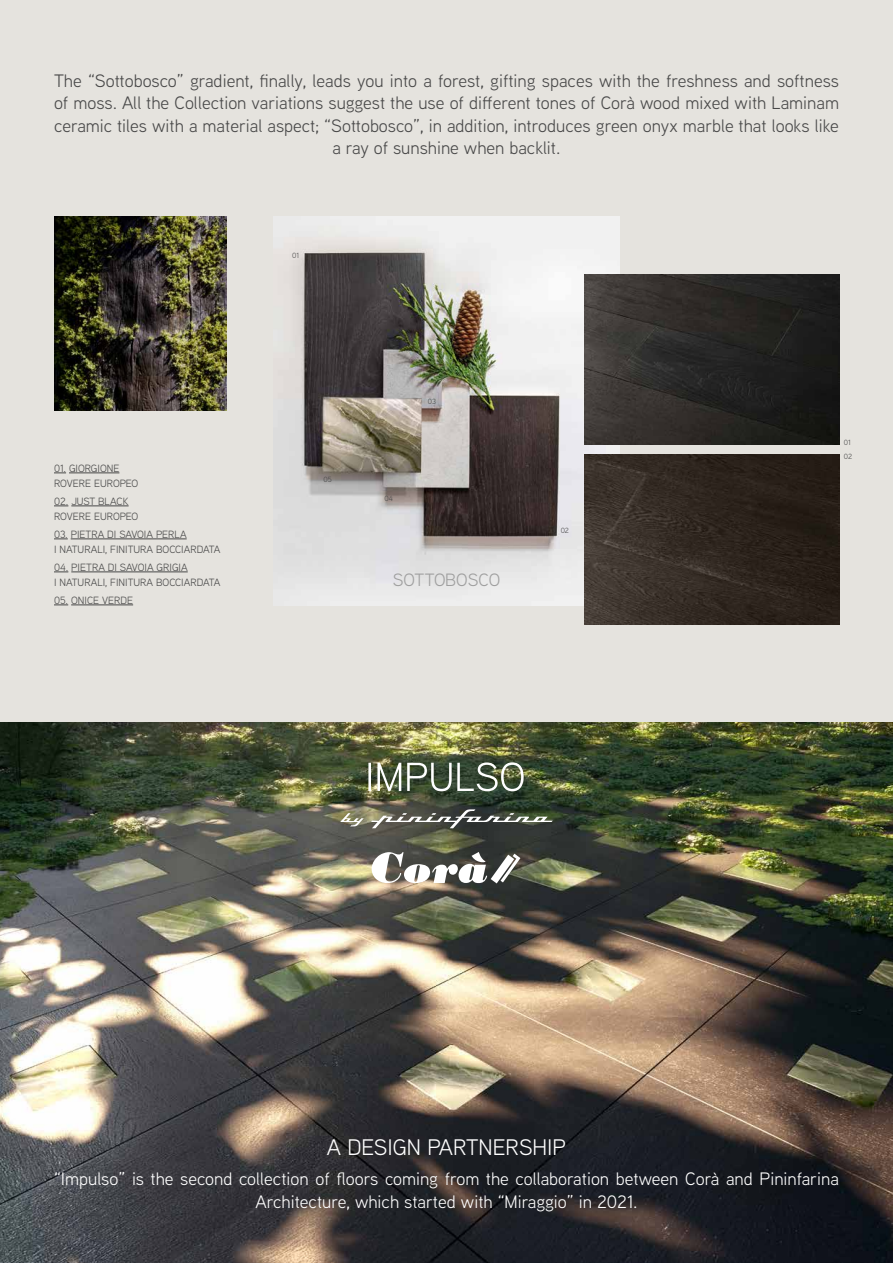
<style>
.page{position:relative;width:893px;height:1263px;background:#e5e3de}
.page>*{position:absolute;margin:0;border:0;box-sizing:border-box;transform-origin:0 0}
.t1{font:22.5px "Aaux Next";color:#fff}
.t2{font:18px/22.5px "Aaux Next";color:#484848;text-align:center}
.t3{font:18px/22.5px "Aaux Next";color:#fff;text-align:center}
.t4{font:17.85px "Aaux Next";color:#9f9f9f}
.t5{font:10.5px/15px "Aaux Next";color:#484848}
.t6{font:7.5px/14.9px "Aaux Next";color:#484848}
</style>
<div class="page">
<img style="left:54px;top:216px;width:173px;height:195px">
<img style="left:274px;top:216px;width:345px;height:390px">
<img style="left:0;top:723px;width:893px;height:540px">
<svg style="left:371px;top:809px;width:182px;height:19px;background:#64675e"></svg>
<svg style="left:340px;top:813px;width:24px;height:13px"></svg>
<svg style="left:372px;top:852px;width:148px;height:31px;background:#92928e"></svg>
<svg style="left:368px;top:762px;width:156px;height:29px;background:#6e7965"></svg>
<img style="left:584px;top:275px;width:256px;height:170px">
<img style="left:584px;top:454px;width:256px;height:170px">
<svg style="left:54px;top:473px;width:12px;height:1px"></svg>
<hr style="left:69px;top:473px;width:50px;height:1px;background:#484848">
<svg style="left:54px;top:506px;width:14px;height:1px"></svg>
<hr style="left:71px;top:506px;width:58px;height:1px;background:#484848">
<svg style="left:54px;top:539px;width:14px;height:1px"></svg>
<hr style="left:71px;top:539px;width:116px;height:1px;background:#484848">
<svg style="left:54px;top:572px;width:14px;height:1px"></svg>
<hr style="left:71px;top:572px;width:117px;height:1px;background:#484848">
<svg style="left:54px;top:605px;width:14px;height:1px"></svg>
<hr style="left:71px;top:605px;width:62px;height:1px;background:#484848">
<p class="t2" style="left:54px;top:69px;width:786px">The “Sottobosco” gradient, finally, leads you into a forest, gifting spaces with the freshness and softness of moss. All the Collection variations suggest the use of different tones of Corà wood mixed with Laminam ceramic tiles with a material aspect; “Sottobosco”, in addition, introduces green onyx marble that looks like a ray of sunshine when backlit.</p>
<p class="t5" style="left:54px;top:460px;width:86px">01. GIORGIONE<br>ROVERE EUROPEO</p>
<p class="t5" style="left:54px;top:493px;width:86px">02. JUST BLACK<br>ROVERE EUROPEO</p>
<p class="t5" style="left:54px;top:526px;width:168px">03. PIETRA DI SAVOIA PERLA<br>I NATURALI, FINITURA BOCCIARDATA</p>
<p class="t5" style="left:54px;top:559px;width:168px">04. PIETRA DI SAVOIA GRIGIA<br>I NATURALI, FINITURA BOCCIARDATA</p>
<p class="t5" style="left:54px;top:592px;width:81px">05. ONICE VERDE</p>
<p class="t6" style="left:292px;top:248px;width:9px">01</p>
<p class="t6" style="left:323px;top:472px;width:10px">05</p>
<p class="t6" style="left:428px;top:393px;width:10px">03</p>
<p class="t6" style="left:384px;top:490px;width:10px">04</p>
<p class="t4" style="left:393px;top:568px;width:109px">SOTTOBOSCO</p>
<p class="t6" style="left:561px;top:523px;width:10px">02</p>
<p class="t6" style="left:844px;top:434px;width:10px">01<br>02</p>
<p class="t1" style="left:327px;top:1132px;width:241px">A DESIGN PARTNERSHIP</p>
<p class="t3" style="left:54px;top:1167px;width:786px">“Impulso” is the second collection of floors coming from the collaboration between Corà and Pininfarina<br>Architecture, which started with “Miraggio” in 2021.</p>
</div>
